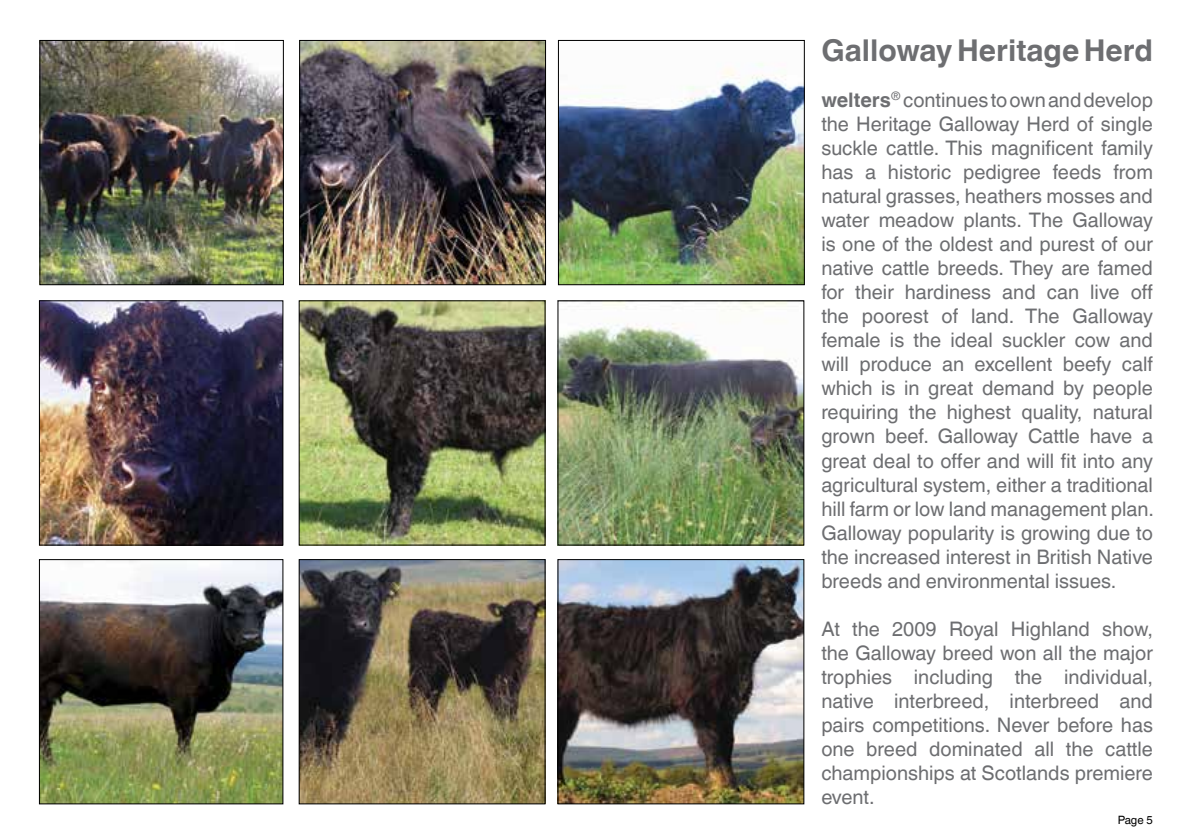
<style>
.page{position:relative;width:1191px;height:840px;background:#fff}
.page>*{position:absolute;margin:0;border:0;box-sizing:border-box;transform-origin:0 0}
.t1{font:700 30px "Helvetica World";color:#6d6e71}
.t2{font:20px/24px "Helvetica World";color:#6d6e71;text-align:justify}
.t3{font:11.4px "Helvetica World";color:#000}
.s1{font-weight:700}
</style>
<div class="page">
<img style="left:41px;top:560px;width:240px;height:241px">
<div style="left:39px;top:558px;width:244px;height:245px;border:1px solid #000"></div>
<img style="left:41px;top:302px;width:240px;height:241px">
<div style="left:39px;top:300px;width:244px;height:245px;border:1px solid #000"></div>
<img style="left:41px;top:42px;width:241px;height:241px">
<div style="left:39px;top:40px;width:245px;height:245px;border:1px solid #000"></div>
<img style="left:559px;top:560px;width:243px;height:241px">
<div style="left:557px;top:558px;width:247px;height:245px;border:1px solid #000"></div>
<img style="left:559px;top:302px;width:243px;height:241px">
<div style="left:557px;top:300px;width:247px;height:245px;border:1px solid #000"></div>
<img style="left:560px;top:63px;width:243px;height:220px">
<div style="left:558px;top:40px;width:247px;height:245px;border:1px solid #000"></div>
<img style="left:301px;top:560px;width:242px;height:241px">
<div style="left:299px;top:558px;width:246px;height:245px;border:1px solid #000"></div>
<img style="left:301px;top:302px;width:242px;height:241px">
<img style="left:301px;top:42px;width:243px;height:241px">
<div style="left:299px;top:40px;width:247px;height:245px;border:1px solid #000"></div>
<h1 class="t1" style="left:821px;top:33px;width:333px">Galloway Heritage Herd</h1>
<p class="t2" style="left:821px;top:88px;width:334px"><span class="s1">welters</span><sup>®</sup> continues to own and develop the Heritage Galloway Herd of single suckle cattle. This magnificent family has a historic pedigree feeds from natural grasses, heathers mosses and water meadow plants. The Galloway is one of the oldest and purest of our native cattle breeds. They are famed for their hardiness and can live off the poorest of land. The Galloway female is the ideal suckler cow and will produce an excellent beefy calf which is in great demand by people requiring the highest quality, natural grown beef. Galloway Cattle have a great deal to offer and will fit into any agricultural system, either a traditional hill farm or low land management plan.<br>Galloway popularity is growing due to the increased interest in British Native breeds and environmental issues.</p>
<p class="t2" style="left:821px;top:616px;width:333px">At the 2009 Royal Highland show, the Galloway breed won all the major trophies including the individual, native interbreed, interbreed and pairs competitions. Never before has one breed dominated all the cattle championships at Scotlands premiere event.</p>
<p class="t3" style="left:1117px;top:812px;width:37px">Page 5</p>
</div>
